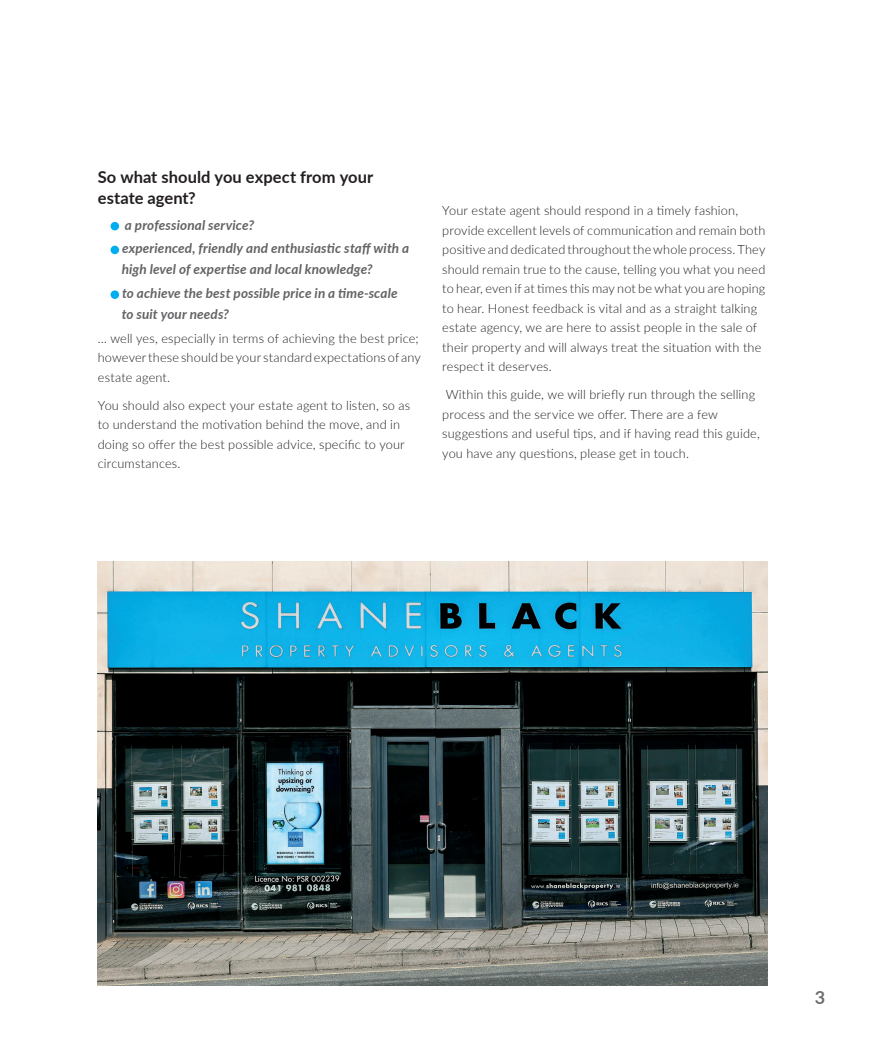
<style>
.page{position:relative;width:876px;height:1046px;background:#fff}
.page>*{position:absolute;margin:0;border:0;box-sizing:border-box;transform-origin:0 0}
.Folio{font:700 18px "Lato";color:#6c6d70}
.Main_Subhead{font:700 16.5px/21px "Lato";letter-spacing:.005em;color:#231f20}
.instructions{font:italic 700 13.5px/21px "Lato";letter-spacing:.01em;color:#636366}
.Main_Body{font:300 12.75px/19.5px "Lato";letter-spacing:.01em;color:#231f20}
</style>
<div class="page">
<div style="left:111px;top:222px;width:8px;height:8px;background:#00aeef;border-radius:50%"></div>
<div style="left:111px;top:246px;width:8px;height:8px;background:#00aeef;border-radius:50%"></div>
<div style="left:111px;top:290px;width:8px;height:9px;background:#00aeef;border-radius:50%"></div>
<img style="left:98px;top:561px;width:669px;height:424px">
<p class="Main_Subhead" style="left:98px;top:166px;width:277px">So what should you expect from your estate agent?</p>
<p class="instructions" style="left:125px;top:214px;width:131px">a professional service?</p>
<p class="instructions" style="left:122px;top:237px;width:289px">experienced, friendly and enthusiastic staff with a high level of expertise and local knowledge?</p>
<p class="instructions" style="left:122px;top:282px;width:278px">to achieve the best possible price in a time-scale to suit your needs?</p>
<p class="Main_Body" style="left:98px;top:328px;width:325px">… well yes, especially in terms of achieving the best price; however these should be your standard expectations of any estate agent.</p>
<p class="Main_Body" style="left:98px;top:395px;width:314px">You should also expect your estate agent to listen, so as to understand the motivation behind the move, and in doing so offer the best possible advice, specific to your circumstances.</p>
<p class="Main_Body" style="left:442px;top:201px;width:325px">Your estate agent should respond in a timely fashion, provide excellent levels of communication and remain both positive and dedicated throughout the whole process. They should remain true to the cause, telling you what you need to hear, even if at times this may not be what you are hoping to hear. Honest feedback is vital and as a straight talking estate agency, we are here to assist people in the sale of their property and will always treat the situation with the respect it deserves.</p>
<p class="Main_Body" style="left:442px;top:385px;width:319px">Within this guide, we will briefly run through the selling process and the service we offer. There are a few suggestions and useful tips, and if having read this guide, you have any questions, please get in touch.</p>
<p class="Folio" style="left:815px;top:984px;width:12px">3</p>
</div>
